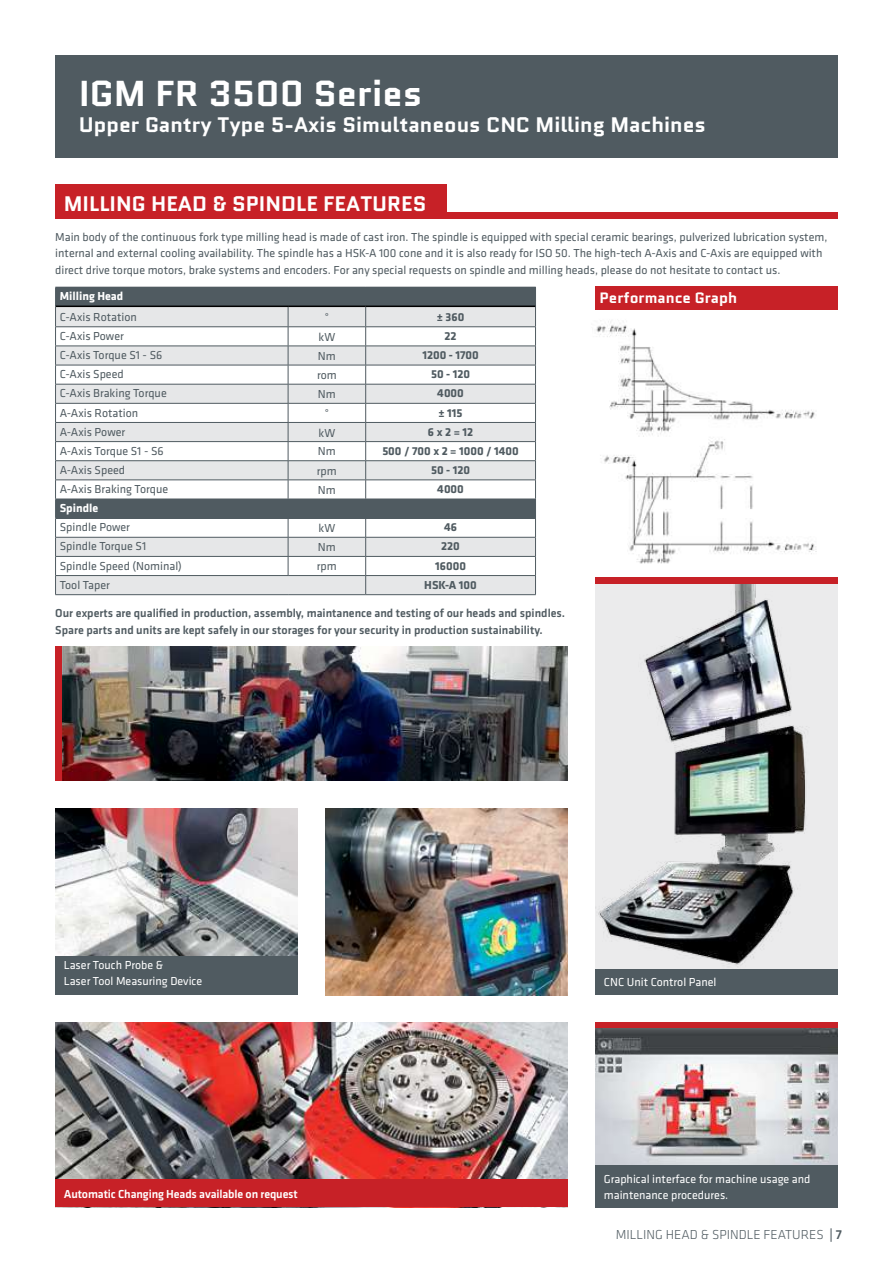
<style>
.page{position:relative;width:893px;height:1263px;background:#fff}
.page>*{position:absolute;margin:0;border:0;box-sizing:border-box;transform-origin:0 0}
.t1{font:700 36px "Quantico";color:#fff}
.t2{font:700 21px "Quantico";color:#fff}
.t3{font:700 15px "Quantico";color:#fff}
.t4{font:300 13.5px "Klavika";color:#505b61}
.t5{font:12px/16.5px "Klavika";color:#505b61}
.t6{font:500 12px/16.5px "Klavika";color:#505b61}
.t7{font:12px/15.8px "Klavika";color:#fff}
.t8{font:700 12px "Klavika";color:#505b61}
.t9{font:500 12px "Klavika";letter-spacing:-.01em;color:#fff}
.t10{font:700 12px "Klavika";color:#fff}
.s1{font-weight:500}
</style>
<div class="page">
<div style="left:55px;top:55px;width:783px;height:102px;background:#505b61"></div>
<img style="left:596px;top:321px;width:221px;height:243px">
<img style="left:55px;top:1022px;width:513px;height:186px">
<div style="left:595px;top:1022px;width:243px;height:6px;background:#c72127"></div>
<img style="left:55px;top:808px;width:243px;height:148px">
<img style="left:595px;top:584px;width:243px;height:385px">
<div style="left:55px;top:956px;width:243px;height:38px;background:#505b61"></div>
<div style="left:595px;top:1165px;width:243px;height:43px;background:#505b61"></div>
<div style="left:595px;top:969px;width:243px;height:26px;background:#505b61"></div>
<div style="left:55px;top:185px;width:391px;height:34px;background:#c72127"></div>
<div style="left:259px;top:213px;width:579px;height:6px;background:#c72127"></div>
<div style="left:595px;top:286px;width:243px;height:24px;background:#c72127"></div>
<img style="left:62px;top:646px;width:506px;height:135px">
<img style="left:325px;top:808px;width:243px;height:187px">
<div style="left:56px;top:287px;width:479px;height:19px;background:#505b61"></div>
<svg style="left:56px;top:307px;width:479px;height:287px;fill:#e6e7e8"></svg>
<div style="left:56px;top:499px;width:479px;height:19px;background:#505b61"></div>
<hr style="left:55px;top:326px;width:233px;height:1px;background:#505b61">
<hr style="left:288px;top:326px;width:78px;height:1px;background:#505b61">
<hr style="left:366px;top:326px;width:170px;height:1px;background:#505b61">
<hr style="left:55px;top:346px;width:233px;height:1px;background:#505b61">
<hr style="left:288px;top:346px;width:78px;height:1px;background:#505b61">
<hr style="left:366px;top:346px;width:170px;height:1px;background:#505b61">
<hr style="left:55px;top:365px;width:233px;height:1px;background:#505b61">
<hr style="left:288px;top:365px;width:78px;height:1px;background:#505b61">
<hr style="left:366px;top:365px;width:170px;height:1px;background:#505b61">
<hr style="left:55px;top:384px;width:233px;height:1px;background:#505b61">
<hr style="left:288px;top:384px;width:78px;height:1px;background:#505b61">
<hr style="left:366px;top:384px;width:170px;height:1px;background:#505b61">
<hr style="left:55px;top:403px;width:233px;height:1px;background:#505b61">
<hr style="left:288px;top:403px;width:78px;height:1px;background:#505b61">
<hr style="left:366px;top:403px;width:170px;height:1px;background:#505b61">
<hr style="left:55px;top:422px;width:233px;height:1px;background:#505b61">
<hr style="left:288px;top:422px;width:78px;height:1px;background:#505b61">
<hr style="left:366px;top:422px;width:170px;height:1px;background:#505b61">
<hr style="left:55px;top:441px;width:233px;height:1px;background:#505b61">
<hr style="left:288px;top:441px;width:78px;height:1px;background:#505b61">
<hr style="left:366px;top:441px;width:170px;height:1px;background:#505b61">
<hr style="left:55px;top:460px;width:233px;height:1px;background:#505b61">
<hr style="left:288px;top:460px;width:78px;height:1px;background:#505b61">
<hr style="left:366px;top:460px;width:170px;height:1px;background:#505b61">
<hr style="left:55px;top:480px;width:233px;height:1px;background:#505b61">
<hr style="left:288px;top:480px;width:78px;height:1px;background:#505b61">
<svg style="left:288px;top:307px;width:1px;height:192px"></svg>
<hr style="left:366px;top:480px;width:170px;height:1px;background:#505b61">
<svg style="left:365px;top:307px;width:1px;height:192px"></svg>
<hr style="left:55px;top:518px;width:233px;height:1px;background:#505b61">
<hr style="left:288px;top:518px;width:78px;height:1px;background:#505b61">
<hr style="left:366px;top:518px;width:170px;height:1px;background:#505b61">
<hr style="left:55px;top:537px;width:233px;height:1px;background:#505b61">
<hr style="left:288px;top:537px;width:78px;height:1px;background:#505b61">
<hr style="left:366px;top:537px;width:170px;height:1px;background:#505b61">
<hr style="left:55px;top:556px;width:233px;height:1px;background:#505b61">
<hr style="left:288px;top:556px;width:78px;height:1px;background:#505b61">
<svg style="left:288px;top:519px;width:1px;height:56px"></svg>
<hr style="left:366px;top:556px;width:170px;height:1px;background:#505b61">
<hr style="left:55px;top:575px;width:233px;height:1px;background:#505b61">
<svg style="left:55px;top:287px;width:1px;height:307px"></svg>
<hr style="left:288px;top:575px;width:78px;height:1px;background:#505b61">
<hr style="left:366px;top:575px;width:170px;height:1px;background:#505b61">
<svg style="left:365px;top:519px;width:1px;height:75px"></svg>
<svg style="left:535px;top:287px;width:1px;height:307px"></svg>
<hr style="left:55px;top:594px;width:233px;height:1px;background:#505b61">
<hr style="left:288px;top:594px;width:78px;height:1px;background:#505b61">
<hr style="left:366px;top:594px;width:170px;height:1px;background:#505b61">
<hr style="left:56px;top:306px;width:232px;height:1px;background:#000">
<hr style="left:288px;top:306px;width:78px;height:1px;background:#000">
<hr style="left:366px;top:306px;width:169px;height:1px;background:#000">
<img style="left:595px;top:1028px;width:243px;height:137px">
<div style="left:595px;top:578px;width:243px;height:6px;background:#c72127"></div>
<div style="left:55px;top:646px;width:7px;height:135px;background:#c72127"></div>
<div style="left:55px;top:1180px;width:513px;height:27px;background:#c72127"></div>
<h1 class="t1" style="left:79px;top:72px;width:345px">IGM FR 3500 Series</h1>
<h2 class="t2" style="left:79px;top:111px;width:629px">Upper Gantry Type 5-Axis Simultaneous CNC Milling Machines</h2>
<h2 class="t2" style="left:64px;top:190px;width:195px">MILLING HEAD &amp; Spindle</h2>
<h2 class="t2" style="left:323px;top:190px;width:105px">FEATURES</h2>
<p class="t5" style="left:55px;top:229px;width:774px">Main body of the continuous fork type milling head is made of cast iron. The spindle is equipped with special ceramic bearings, pulverized lubrication system, internal and external cooling availability. The spindle has a HSK-A 100 cone and it is also ready for ISO 50. The high-tech A-Axis and C-Axis are equipped with direct drive torque motors, brake systems and encoders. For any special requests on spindle and milling heads, please do not hesitate to contact us.</p>
<p class="t10" style="left:60px;top:290px;width:65px">Milling Head</p>
<p class="t5" style="left:60px;top:309px;width:79px">C-Axis Rotation</p>
<p class="t5" style="left:325px;top:309px;width:6px">°</p>
<p class="t8" style="left:437px;top:311px;width:29px">± 360</p>
<p class="t5" style="left:60px;top:328px;width:66px">C-Axis Power</p>
<p class="t5" style="left:319px;top:329px;width:18px">kW</p>
<p class="t8" style="left:445px;top:329px;width:14px">22</p>
<p class="t5" style="left:60px;top:347px;width:104px">C-Axis Torque S1 - S6</p>
<p class="t5" style="left:318px;top:348px;width:19px">Nm</p>
<p class="t8" style="left:422px;top:349px;width:58px">1200 - 1700</p>
<p class="t5" style="left:60px;top:366px;width:66px">C-Axis Speed</p>
<p class="t5" style="left:317px;top:367px;width:21px">rom</p>
<p class="t8" style="left:431px;top:368px;width:41px">50 - 120</p>
<p class="t5" style="left:60px;top:385px;width:109px">C-Axis Braking Torque</p>
<p class="t5" style="left:318px;top:386px;width:19px">Nm</p>
<p class="t8" style="left:437px;top:387px;width:28px">4000</p>
<p class="t5" style="left:60px;top:405px;width:80px">A-Axis Rotation</p>
<p class="t5" style="left:325px;top:405px;width:6px">°</p>
<p class="t8" style="left:439px;top:406px;width:26px">± 115</p>
<p class="t5" style="left:60px;top:424px;width:67px">A-Axis Power</p>
<p class="t5" style="left:319px;top:424px;width:18px">kW</p>
<p class="t8" style="left:428px;top:425px;width:47px">6 x 2 = 12</p>
<p class="t5" style="left:60px;top:443px;width:105px">A-Axis Torque S1 - S6</p>
<p class="t5" style="left:318px;top:443px;width:19px">Nm</p>
<p class="t8" style="left:382px;top:444px;width:138px">500 / 700 x 2 = 1000 / 1400</p>
<p class="t5" style="left:60px;top:462px;width:67px">A-Axis Speed</p>
<p class="t5" style="left:317px;top:463px;width:21px">rpm</p>
<p class="t8" style="left:431px;top:463px;width:41px">50 - 120</p>
<p class="t5" style="left:60px;top:481px;width:110px">A-Axis Braking Torque</p>
<p class="t5" style="left:318px;top:482px;width:19px">Nm</p>
<p class="t8" style="left:437px;top:483px;width:28px">4000</p>
<p class="t10" style="left:60px;top:502px;width:40px">Spindle</p>
<p class="t5" style="left:60px;top:519px;width:72px">Spindle Power</p>
<p class="t5" style="left:319px;top:520px;width:18px">kW</p>
<p class="t8" style="left:444px;top:521px;width:14px">46</p>
<p class="t5" style="left:60px;top:538px;width:88px">Spindle Torque S1</p>
<p class="t5" style="left:318px;top:539px;width:19px">Nm</p>
<p class="t8" style="left:441px;top:540px;width:20px">220</p>
<p class="t5" style="left:60px;top:558px;width:124px">Spindle Speed (Nominal)</p>
<p class="t5" style="left:317px;top:558px;width:21px">rpm</p>
<p class="t8" style="left:435px;top:559px;width:32px">16000</p>
<p class="t5" style="left:60px;top:577px;width:52px">Tool Taper</p>
<p class="t8" style="left:424px;top:578px;width:54px">HSK-A 100</p>
<p class="t6" style="left:55px;top:605px;width:511px">Our experts are qualified in production, assembly, maintanence and testing of our heads and spindles.<br>Spare parts and units are kept safely in our storages for your security in production sustainability.</p>
<p class="t3" style="left:600px;top:288px;width:139px">Performance Graph</p>
<p class="t7" style="left:64px;top:958px;width:140px">Laser Touch Probe &amp;<br>Laser Tool Measuring Device</p>
<p class="t9" style="left:64px;top:1187px;width:236px">Automatic Changing Heads available on request</p>
<p class="t7" style="left:604px;top:975px;width:8px">CNC</p>
<p class="t7" style="left:627px;top:975px;width:91px">Unit Control Panel</p>
<p class="t7" style="left:604px;top:1171px;width:208px">Graphical interface for machine usage and maintenance procedures.</p>
<p class="t4" style="left:616px;top:1227px;width:228px">MILLING HEAD &amp; Spi ndle FEATURES <span class="s1">| 7</span></p>
</div>
